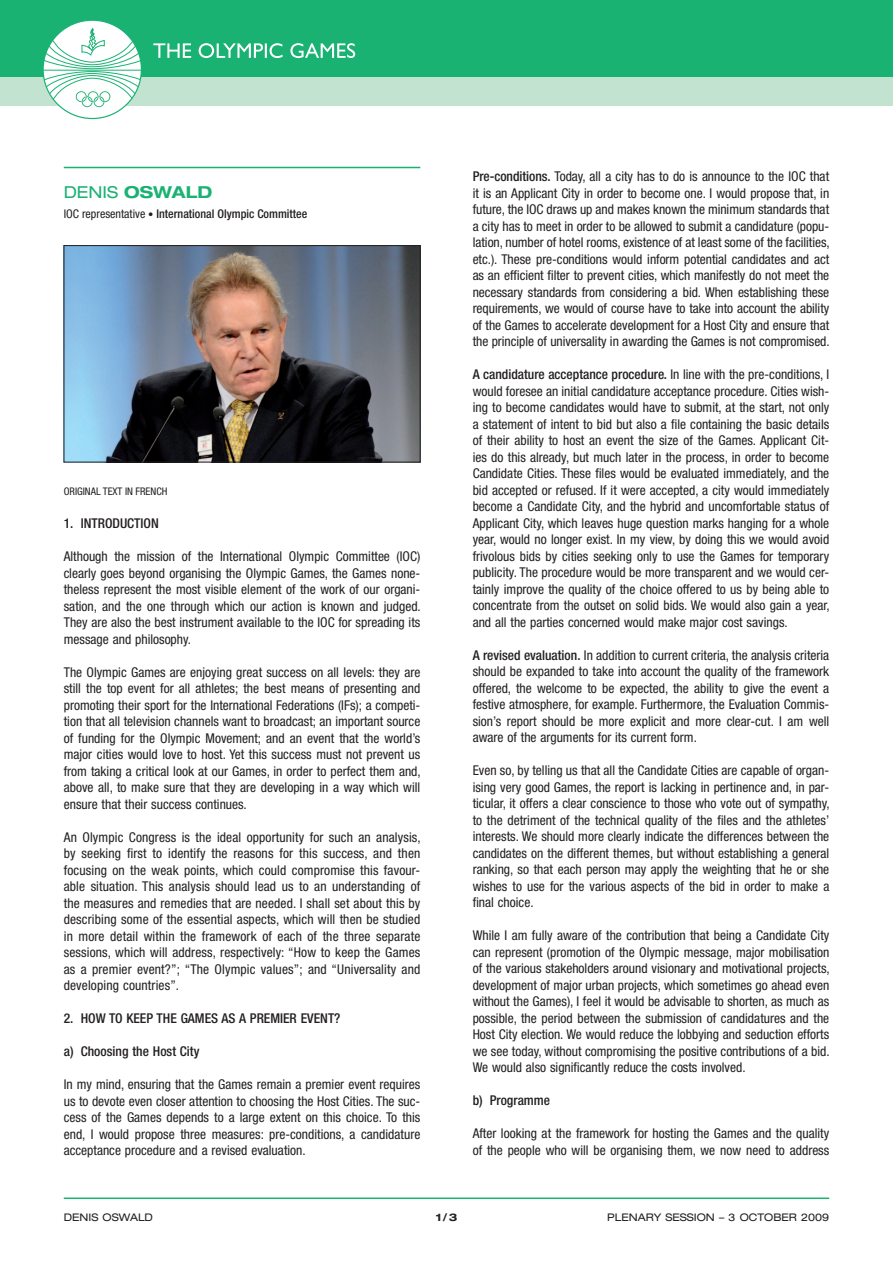
<style>
.page{position:relative;width:893px;height:1263px;background:#fff}
.page>*{position:absolute;margin:0;border:0;box-sizing:border-box;transform-origin:0 0}
.t1{font:700 expanded 16.5px "Helvetica Neue";color:#19b273}
.t2{font:condensed 13.5px/16.5px "Helvetica Neue";color:#231f20;text-align:justify}
.t3{font:500 condensed 13.5px "Helvetica Neue";color:#231f20}
.t4{font:500 condensed 12px "Helvetica Neue";color:#231f20}
.t5{font:expanded 10.5px "Helvetica Neue";color:#231f20}
.t6{font:condensed 10.5px "Helvetica Neue";color:#231f20}
.t7{font:700 expanded 10.5px "Helvetica Neue";color:#231f20}
.s1{font-weight:400}
.s2{font-weight:400;font-size:10.5px}
.s3{font-weight:500}
</style>
<div class="page">
<div style="left:0;top:0;width:893px;height:77px;background:#19b273"></div>
<div style="left:0;top:77px;width:893px;height:29px;background:#c2e3cf"></div>
<svg style="left:43px;top:22px;width:98px;height:97px"></svg>
<hr style="left:64px;top:1197px;width:765px;height:2px;background:#19b273">
<svg style="left:153px;top:43px;width:202px;height:15px"></svg>
<hr style="left:64px;top:167px;width:356px;height:1px;background:#19b273">
<img style="left:66px;top:247px;width:352px;height:213px">
<div style="left:64px;top:245px;width:356px;height:217px;border:1px solid #231f20"></div>
<p class="t1" style="left:64px;top:182px;width:150px"><span class="s1">DENIS</span> OSWALD</p>
<p class="t4" style="left:64px;top:206px;width:245px"><span class="s1">IOC representative</span> <span class="s2">•</span> International Olympic Committee</p>
<p class="t6" style="left:64px;top:485px;width:105px">Original text in French</p>
<p class="t3" style="left:64px;top:515px;width:97px">1. Introduction</p>
<p class="t2" style="left:64px;top:548px;width:359px">Although the mission of the International Olympic Committee (IOC) clearly goes beyond organising the Olympic Games, the Games none&shy;theless represent the most visible element of the work of our organi&shy;sation, and the one through which our action is known and judged.<br>They are also the best instrument available to the IOC for spreading its message and philosophy.</p>
<p class="t2" style="left:64px;top:663px;width:358px">The Olympic Games are enjoying great success on all levels: they are still the top event for all athletes; the best means of presenting and promoting their sport for the International Federations (IFs); a competi&shy;tion that all television channels want to broadcast; an important source of funding for the Olympic Movement; and an event that the world’s major cities would love to host. Yet this success must not prevent us from taking a critical look at our Games, in order to perfect them and, above all, to make sure that they are developing in a way which will ensure that their success continues.</p>
<p class="t2" style="left:64px;top:828px;width:359px">An Olympic Congress is the ideal opportunity for such an analysis, by seeking first to identify the reasons for this success, and then focusing on the weak points, which could compromise this favour&shy;able situation. This analysis should lead us to an understanding of the measures and remedies that are needed. I shall set about this by describing some of the essential aspects, which will then be studied in more detail within the framework of each of the three separate sessions, which will address, respectively: “How to keep the Games as a premier event?”; “The Olympic values”; and “Universality and developing countries”.</p>
<p class="t3" style="left:64px;top:1010px;width:278px">2. How to keep the Games as a premier event?</p>
<p class="t3" style="left:64px;top:1043px;width:137px">a) Choosing the Host City</p>
<p class="t2" style="left:64px;top:1076px;width:358px">In my mind, ensuring that the Games remain a premier event requires us to devote even closer attention to choosing the Host Cities. The suc&shy;cess of the Games depends to a large extent on this choice. To this end, I would propose three measures: pre-conditions, a candidature acceptance procedure and a revised evaluation.</p>
<p class="t2" style="left:473px;top:168px;width:359px"><span class="s3">Pre-conditions.</span> Today, all a city has to do is announce to the IOC that it is an Applicant City in order to become one. I would propose that, in future, the IOC draws up and makes known the minimum standards that a city has to meet in order to be allowed to submit a candidature (popu&shy;lation, number of hotel rooms, existence of at least some of the facilities, etc.). These pre-conditions would inform potential candidates and act as an efficient filter to prevent cities, which manifestly do not meet the necessary standards from considering a bid. When establishing these requirements, we would of course have to take into account the ability of the Games to accelerate development for a Host City and ensure that the principle of universality in awarding the Games is not compromised.</p>
<p class="t2" style="left:473px;top:366px;width:359px;text-align:left"><span class="s3">A candidature acceptance procedure.</span> In line with the pre-conditions, I would foresee an initial candidature acceptance procedure. Cities wish&shy;ing to become candidates would have to submit, at the start, not only a statement of intent to bid but also a file containing the basic details of their ability to host an event the size of the Games. Applicant Cit&shy;ies do this already, but much later in the process, in order to become Candidate Cities. These files would be evaluated immediately, and the bid accepted or refused. If it were accepted, a city would immediately become a Candidate City, and the hybrid and uncomfortable status of Applicant City, which leaves huge question marks hanging for a whole year, would no longer exist. In my view, by doing this we would avoid frivolous bids by cities seeking only to use the Games for temporary publicity. The procedure would be more transparent and we would cer&shy;tainly improve the quality of the choice offered to us by being able to concentrate from the outset on solid bids. We would also gain a year, and all the parties concerned would make major cost savings.</p>
<p class="t2" style="left:473px;top:647px;width:358px"><span class="s3">A revised evaluation.</span> In addition to current criteria, the analysis criteria should be expanded to take into account the quality of the framework offered, the welcome to be expected, the ability to give the event a festive atmosphere, for example. Furthermore, the Evaluation Commis&shy;sion’s report should be more explicit and more clear-cut. I am well aware of the arguments for its current form.</p>
<p class="t2" style="left:473px;top:762px;width:358px">Even so, by telling us that all the Candidate Cities are capable of organ&shy;ising very good Games, the report is lacking in pertinence and, in par&shy;ticular, it offers a clear conscience to those who vote out of sympathy, to the detriment of the technical quality of the files and the athletes’ interests. We should more clearly indicate the differences between the candidates on the different themes, but without establishing a general ranking, so that each person may apply the weighting that he or she wishes to use for the various aspects of the bid in order to make a final choice.</p>
<p class="t2" style="left:473px;top:927px;width:359px">While I am fully aware of the contribution that being a Candidate City can represent (promotion of the Olympic message, major mobilisation of the various stakeholders around visionary and motivational projects, development of major urban projects, which sometimes go ahead even without the Games), I feel it would be advisable to shorten, as much as possible, the period between the submission of candidatures and the Host City election. We would reduce the lobbying and seduction efforts we see today, without compromising the positive contributions of a bid.<br>We would also significantly reduce the costs involved.</p>
<p class="t3" style="left:473px;top:1092px;width:79px">b) Programme</p>
<p class="t2" style="left:473px;top:1125px;width:358px">After looking at the framework for hosting the Games and the quality of the people who will be organising them, we now need to address</p>
<p class="t5" style="left:64px;top:1211px;width:91px">DENIS OSWALD</p>
<p class="t7" style="left:436px;top:1211px;width:23px">1/3</p>
<p class="t5" style="left:607px;top:1211px;width:24px">PLENAR</p>
<p class="t5" style="left:654px;top:1211px;width:19px">Y SESSI</p>
<p class="t5" style="left:697px;top:1211px;width:134px">ON – 3 OCTOBER 2009</p>
</div>
